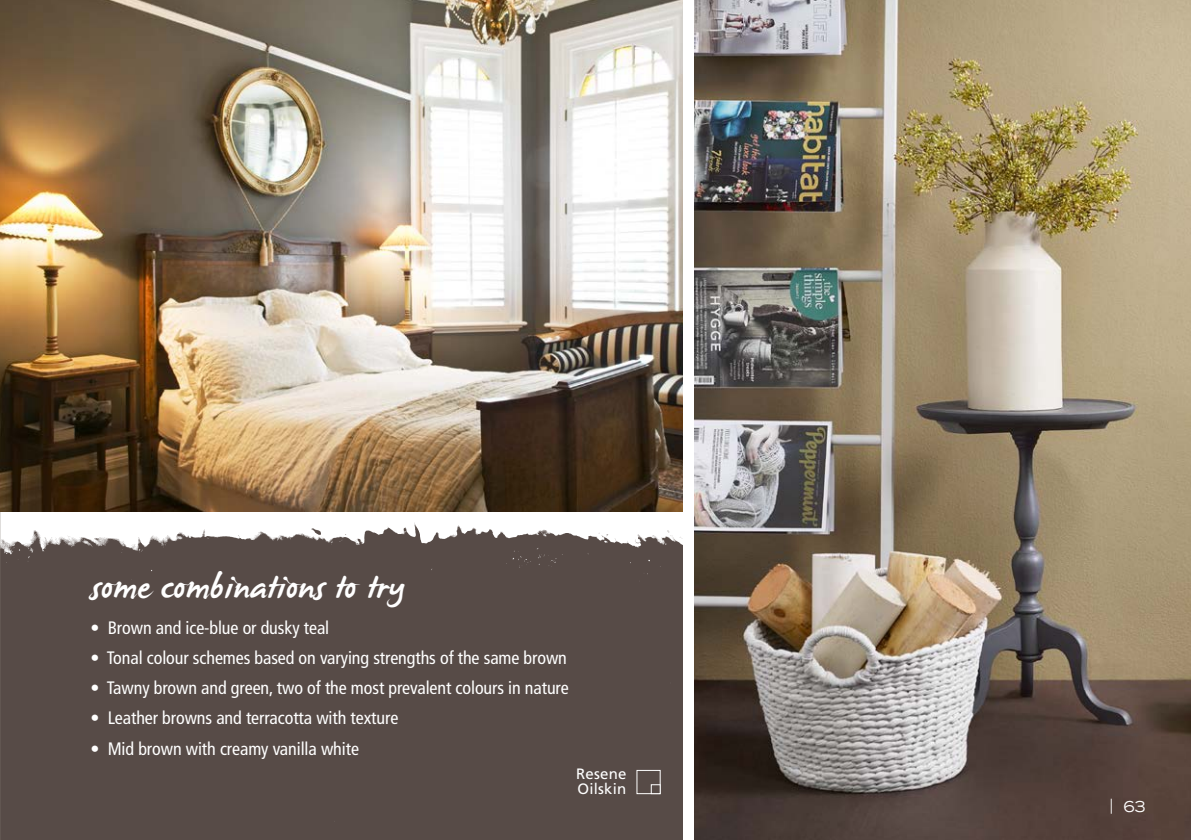
<style>
.page{position:relative;width:1191px;height:840px;background:#fff}
.page>*{position:absolute;margin:0;border:0;box-sizing:border-box;transform-origin:0 0}
.t1{font:34px "James Paul";letter-spacing:.005em;color:#fff}
.t2{font:condensed 18px "Frutiger";letter-spacing:-.005em;color:#fff}
.t3{font:15px/15px "Frutiger";letter-spacing:.015em;color:#fff}
.t4{font:expanded 15px "Trade Gothic LH";color:#fff}
</style>
<div class="page">
<img style="left:0;top:511px;width:683px;height:328px">
<img style="left:0;top:0;width:683px;height:511px">
<img style="left:694px;top:0;width:497px;height:839px">
<div style="left:636px;top:769px;width:24px;height:24px;background:#574b47;border:1px solid #fff"></div>
<div style="left:651px;top:784px;width:9px;height:9px;background:#574b47;border:1px solid #fff"></div>
<h1 class="t1" style="left:90px;top:570px;width:316px">some combinations to try</h1>
<p class="t2" style="left:90px;top:617px;width:240px">• Brown and ice-blue or dusky teal</p>
<p class="t2" style="left:90px;top:647px;width:478px">• Tonal colour schemes based on varying strengths of the same brown</p>
<p class="t2" style="left:90px;top:677px;width:480px">• Tawny brown and green, two of the most prevalent colours in nature</p>
<p class="t2" style="left:90px;top:707px;width:309px">• Leather browns and terracotta with texture</p>
<p class="t2" style="left:90px;top:737px;width:270px">• Mid brown with creamy vanilla white</p>
<p class="t3" style="left:576px;top:765px;width:52px">Resene<br>Oilskin</p>
<p class="t4" style="left:1109px;top:796px;width:37px">| 63</p>
</div>
